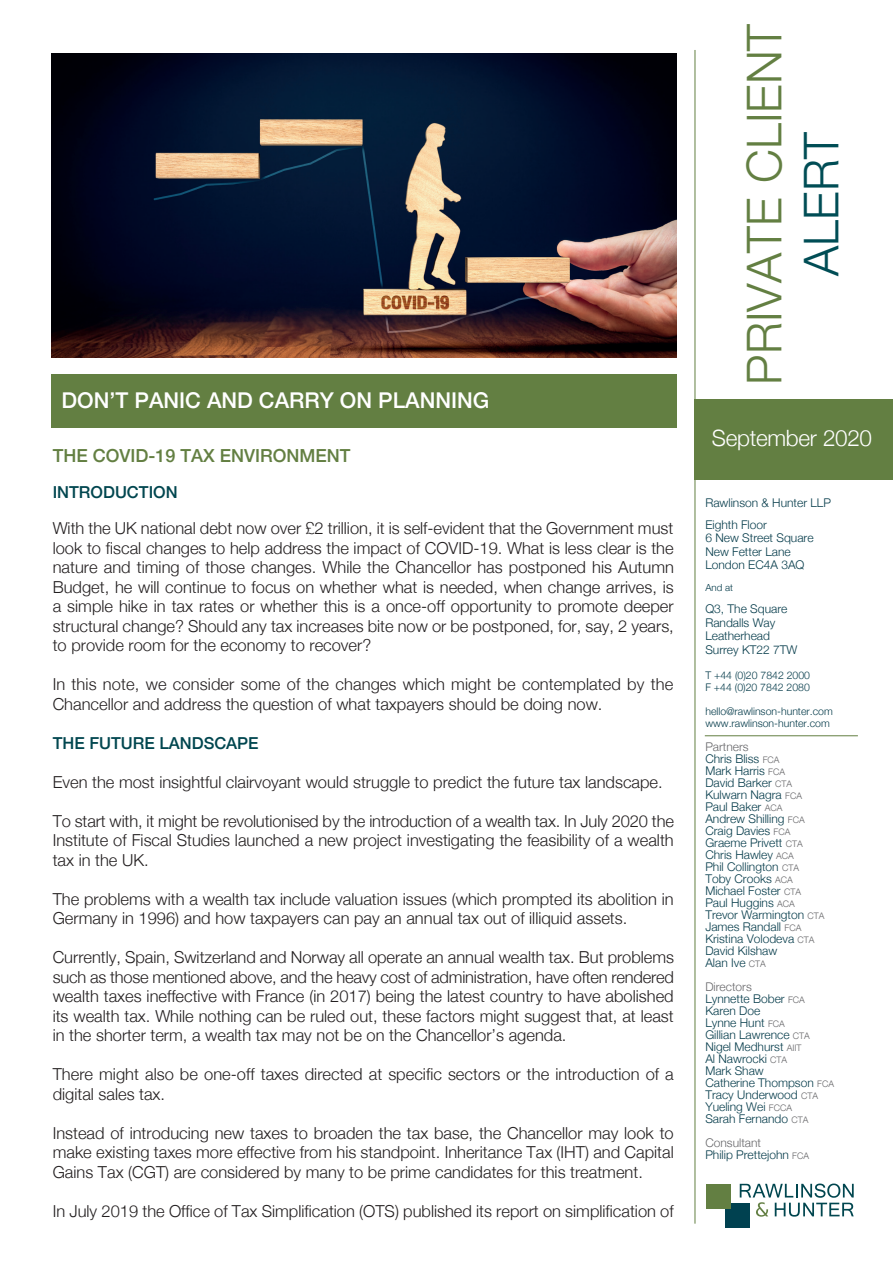
<style>
.page{position:relative;width:893px;height:1263px;background:#fff}
.page>*{position:absolute;margin:0;border:0;box-sizing:border-box;transform-origin:0 0}
.t1{font:300 48px "Helvetica Neue LT";color:#637f42}
.t2{font:300 48px "Helvetica Neue LT";color:#004d55}
.t3{font:300 22.5px "Helvetica Neue LT";letter-spacing:-.015em;color:#fff}
.t4{font:500 21.75px "Helvetica Neue LT";color:#fff}
.t5{font:500 18px "Helvetica Neue LT";color:#637f42}
.t6{font:300 16.5px/19.5px "Helvetica Neue LT";color:#231f20;text-align:justify}
.t7{font:500 16.5px "Helvetica Neue LT";color:#01464f}
.t8{font:300 12px/12px "Helvetica Neue LT";color:#063c4b}
.t9{font:300 10.5px/12px "Helvetica Neue LT";color:#063c4b}
.t10{font:300 9.75px "Helvetica Neue LT";color:#063c4b}
.s1{color:#67676a}
.s2{font-size:9px;color:#67676a}
</style>
<div class="page">
<div style="left:695px;top:399px;width:198px;height:81px;background:#637f42"></div>
<div style="left:725px;top:1202px;width:24px;height:25px;background:#004150"></div>
<div style="left:706px;top:1184px;width:25px;height:24px;background:#637f42"></div>
<svg style="left:740px;top:1183px;width:114px;height:34px"></svg>
<hr style="left:694px;top:50px;width:1px;height:1174px;background:#637f42">
<hr style="left:705px;top:735px;width:153px;height:1px;background:#637f42">
<div style="left:51px;top:374px;width:626px;height:53px;background:#637f42"></div>
<img style="left:52px;top:53px;width:625px;height:305px">
<h3 class="t4" style="left:62px;top:388px;width:429px">DON’T PANIC AND CARRY ON PLANNING</h3>
<p class="t5" style="left:53px;top:445px;width:299px">THE COVID-19 TAX ENVIRONMENT</p>
<p class="t7" style="left:53px;top:482px;width:127px">INTRODUCTION</p>
<p class="t6" style="left:53px;top:518px;width:623px">With the UK national debt now over £2 trillion, it is self-evident that the Government must look to fiscal changes to help address the impact of COVID-19. What is less clear is the nature and timing of those changes. While the Chancellor has postponed his Autumn Budget, he will continue to focus on whether what is needed, when change arrives, is a simple hike in tax rates or whether this is a once-off opportunity to promote deeper structural change? Should any tax increases bite now or be postponed, for, say, 2 years, to provide room for the economy to recover?</p>
<p class="t6" style="left:53px;top:674px;width:622px">In this note, we consider some of the changes which might be contemplated by the<br>Chancellor and address the question of what taxpayers should be doing now.</p>
<p class="t7" style="left:53px;top:733px;width:207px">THE FUTURE LANDSCAPE</p>
<p class="t6" style="left:53px;top:772px;width:611px">Even the most insightful clairvoyant would struggle to predict the future tax landscape.</p>
<p class="t6" style="left:53px;top:811px;width:623px">To start with, it might be revolutionised by the introduction of a wealth tax. In July 2020 the Institute of Fiscal Studies launched a new project investigating the feasibility of a wealth tax in the UK.</p>
<p class="t6" style="left:53px;top:889px;width:622px">The problems with a wealth tax include valuation issues (which prompted its abolition in<br>Germany in 1996) and how taxpayers can pay an annual tax out of illiquid assets.</p>
<p class="t6" style="left:53px;top:947px;width:623px">Currently, Spain, Switzerland and Norway all operate an annual wealth tax. But problems such as those mentioned above, and the heavy cost of administration, have often rendered wealth taxes ineffective with France (in 2017) being the latest country to have abolished its wealth tax. While nothing can be ruled out, these factors might suggest that, at least in the shorter term, a wealth tax may not be on the Chancellor’s agenda.</p>
<p class="t6" style="left:53px;top:1064px;width:623px">There might also be one-off taxes directed at specific sectors or the introduction of a digital sales tax.</p>
<p class="t6" style="left:53px;top:1123px;width:622px">Instead of introducing new taxes to broaden the tax base, the Chancellor may look to make existing taxes more effective from his standpoint. Inheritance Tax (IHT) and Capital Gains Tax (CGT) are considered by many to be prime candidates for this treatment.</p>
<p class="t6" style="left:53px;top:1201px;width:622px">In July 2019 the Office of Tax Simplification (OTS) published its report on simplification of</p>
<h1 class="t1" style="left:735px;top:384px;width:363px;rotate:-90deg">PRIVATE CLIENT</h1>
<h1 class="t2" style="left:792px;top:276px;width:145px;rotate:-90deg">ALERT</h1>
<h2 class="t3" style="left:712px;top:424px;width:162px">September 2020</h2>
<p class="t8" style="left:705px;top:491px;width:127px;line-height:22px">Rawlinson &amp; Hunter LLP<br>Eighth Floor</p>
<p class="t8" style="left:705px;top:531px;width:110px;line-height:13.5px">6 New Street Square<br>New Fetter Lane<br>London EC4A 3AQ</p>
<p class="t10" style="left:705px;top:582px;width:29px">And at</p>
<p class="t8" style="left:705px;top:602px;width:94px;line-height:13.5px">Q3, The Square<br>Randalls Way<br>Leatherhead<br>Surrey KT22 7TW</p>
<p class="t9" style="left:705px;top:669px;width:106px">T +44 (0)20 7842 2000<br>F +44 (0)20 7842 2080</p>
<p class="t9" style="left:705px;top:705px;width:129px">hello@rawlinson-hunter.com www.rawlinson-hunter.com</p>
<p class="t8" style="left:705px;top:740px;width:121px"><span class="s1">Partners<br></span>Chris Bliss <span class="s2">FCA<br></span>Mark Harris <span class="s2">FCA<br></span>David Barker <span class="s2">CTA<br></span>Kulwarn Nagra <span class="s2">FCA<br></span>Paul Baker <span class="s2">ACA<br></span>Andrew Shilling <span class="s2">FCA<br></span>Craig Davies <span class="s2">FCA<br></span>Graeme Privett <span class="s2">CTA<br></span>Chris Hawley <span class="s2">ACA<br></span>Phil Collington <span class="s2">CTA<br></span>Toby Crooks <span class="s2">ACA<br></span>Michael Foster <span class="s2">CTA<br></span>Paul Huggins <span class="s2">ACA<br></span>Trevor Warmington <span class="s2">CTA<br></span>James Randall <span class="s2">FCA<br></span>Kristina Volodeva <span class="s2">CTA<br></span>David Kilshaw<br>Alan Ive <span class="s2">CTA</span></p>
<p class="t8" style="left:705px;top:980px;width:130px"><span class="s1">Directors<br></span>Lynnette Bober <span class="s2">FCA<br></span>Karen Doe<br>Lynne Hunt <span class="s2">FCA<br></span>Gillian Lawrence <span class="s2">CTA<br></span>Nigel Medhurst <span class="s2">AIIT<br></span>Al Nawrocki <span class="s2">CTA<br></span>Mark Shaw<br>Catherine Thompson <span class="s2">FCA<br></span>Tracy Underwood <span class="s2">CTA<br></span>Yueling Wei <span class="s2">FCCA<br></span>Sarah Fernando <span class="s2">CTA</span></p>
<p class="t8" style="left:705px;top:1136px;width:105px"><span class="s1">Consultant<br></span>Philip Prettejohn <span class="s2">FCA</span></p>
</div>
